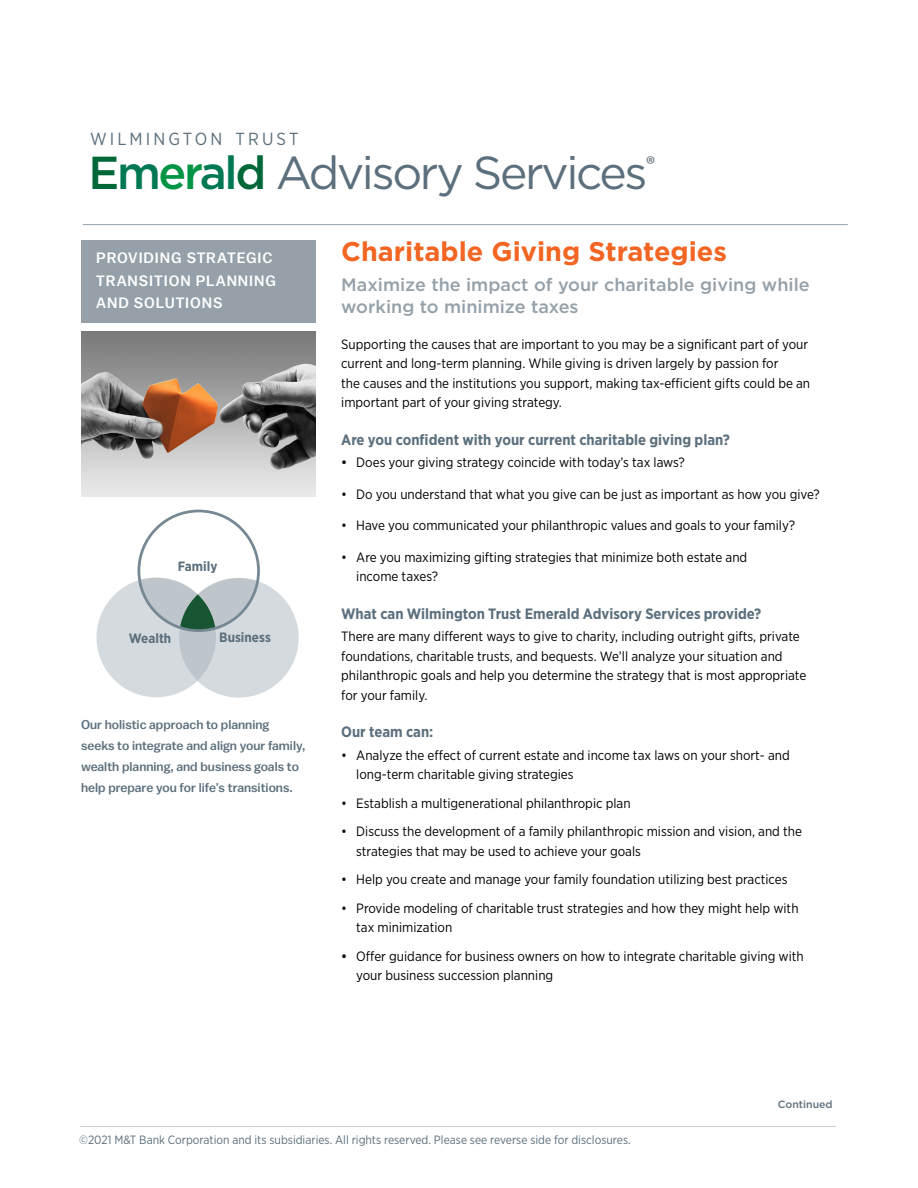
<style>
.page{position:relative;width:918px;height:1188px;background:#fff}
.page>*{position:absolute;margin:0;border:0;box-sizing:border-box;transform-origin:0 0}
.t1{font:46.2px "Gotham";letter-spacing:-.05em;color:#5c6f7c}
.t2{font:700 27px "Gotham";color:#f26522}
.t3{font:23.1px "Myriad Pro";color:#5c6f7c}
.t4{font:500 18px/22.5px "Gotham";color:#95a0a9}
.t5{font:17.55px "Gotham Narrow";letter-spacing:.175em;color:#5c6f7c}
.t6{font:700 15px "Gotham Narrow";color:#5c6f7c}
.t7{font:500 15px/22.5px "M&T Balto";letter-spacing:.06em;color:#fff}
.t8{font:13.5px/19.5px "Gotham Narrow";color:#000}
.t9{font:700 13.5px "Gotham Narrow";color:#5c6f7c}
.t10{font:500 12.75px/21px "M&T Balto";color:#5c6f7c}
.t11{font:12px "Gotham Narrow";color:#5c6f7c}
.t12{font:500 10.5px "Gotham";color:#5c6f7c}
.s1{font-weight:500;color:#006838}
.s2{font-weight:500;color:#007853}
.s3{font-weight:500;color:#009444}
.s4{font-weight:500}
</style>
<div class="page">
<hr style="left:80px;top:1126px;width:756px;height:1px;background:#c4cdd3">
<hr style="left:83px;top:224px;width:765px;height:1px;background:#95a0a9">
<svg style="left:96px;top:578px;width:203px;height:120px"></svg>
<div style="left:138px;top:510px;width:122px;height:122px;border:3px solid #768894;border-radius:50%"></div>
<div style="left:82px;top:240px;width:234px;height:83px;background:#95a0a9"></div>
<img style="left:82px;top:331px;width:234px;height:165px">
<p class="t5" style="left:90px;top:128px;width:210px">WILMINGTON TRUST</p>
<h1 class="t1" style="left:88px;top:143px;width:561px"><span class="s1">E</span><span class="s2">m</span><span class="s3">er</span><span class="s2">al</span><span class="s1">d</span> Advisory Services</h1>
<h3 class="t3" style="left:646px;top:150px;width:11px">®</h3>
<p class="t7" style="left:96px;top:247px;width:181px">PROVIDING STRATEGIC<br>TRANSITION PLANNING<br>AND SOLUTIONS</p>
<p class="t9" style="left:178px;top:557px;width:41px">Family</p>
<p class="t9" style="left:129px;top:629px;width:44px">Wealth</p>
<p class="t9" style="left:219px;top:629px;width:53px">Business</p>
<p class="t10" style="left:81px;top:714px;width:226px">Our holistic approach to planning seeks to integrate and align your family, wealth planning, and business goals to help prepare you for life’s transitions.</p>
<h2 class="t2" style="left:341px;top:233px;width:387px">Charitable Giving Strategies</h2>
<h3 class="t4" style="left:341px;top:273px;width:470px">Maximize the impact of your charitable giving while working to minimize taxes</h3>
<p class="t8" style="left:341px;top:334px;width:470px">Supporting the causes that are important to you may be a significant part of your current and long-term planning. While giving is driven largely by passion for<br>the causes and the institutions you support, making tax-efficient gifts could be an important part of your giving strategy.</p>
<p class="t6" style="left:341px;top:430px;width:390px">Are you confident with your current charitable giving plan?</p>
<p class="t8" style="left:341px;top:453px;width:345px"><span class="s4">•</span> Does your giving strategy coincide with today’s tax laws?</p>
<p class="t8" style="left:341px;top:484px;width:480px">• Do you understand that what you give can be just as important as how you give?</p>
<p class="t8" style="left:341px;top:516px;width:455px">• Have you communicated your philanthropic values and goals to your family?</p>
<p class="t8" style="left:356px;top:547px;width:393px;text-indent:-15px">• Are you maximizing gifting strategies that minimize both estate and income taxes?</p>
<p class="t6" style="left:341px;top:604px;width:422px">What can Wilmington Trust Emerald Advisory Services provide?</p>
<p class="t8" style="left:341px;top:627px;width:467px">There are many different ways to give to charity, including outright gifts, private foundations, charitable trusts, and bequests. We’ll analyze your situation and philanthropic goals and help you determine the strategy that is most appropriate for your family.</p>
<p class="t6" style="left:341px;top:722px;width:94px">Our team can:</p>
<p class="t8" style="left:356px;top:745px;width:435px;text-indent:-15px">• Analyze the effect of current estate and income tax laws on your short- and long-term charitable giving strategies</p>
<p class="t8" style="left:341px;top:793px;width:291px">• Establish a multigenerational philanthropic plan</p>
<p class="t8" style="left:356px;top:822px;width:447px;text-indent:-15px">• Discuss the development of a family philanthropic mission and vision, and the strategies that may be used to achieve your goals</p>
<p class="t8" style="left:341px;top:870px;width:448px">• Help you create and manage your family foundation utilizing best practices</p>
<p class="t8" style="left:356px;top:898px;width:444px;text-indent:-15px">• Provide modeling of charitable trust strategies and how they might help with tax minimization</p>
<p class="t8" style="left:356px;top:946px;width:449px;text-indent:-15px"><span class="s4">•</span> Offer guidance for business owners on how to integrate charitable giving with your business succession planning</p>
<p class="t12" style="left:778px;top:1098px;width:56px">Continued</p>
<p class="t11" style="left:79px;top:1132px;width:553px">©2021 M&amp;T Bank Corporation and its subsidiaries. All rights reserved. Please see reverse side for disclosures.</p>
</div>
